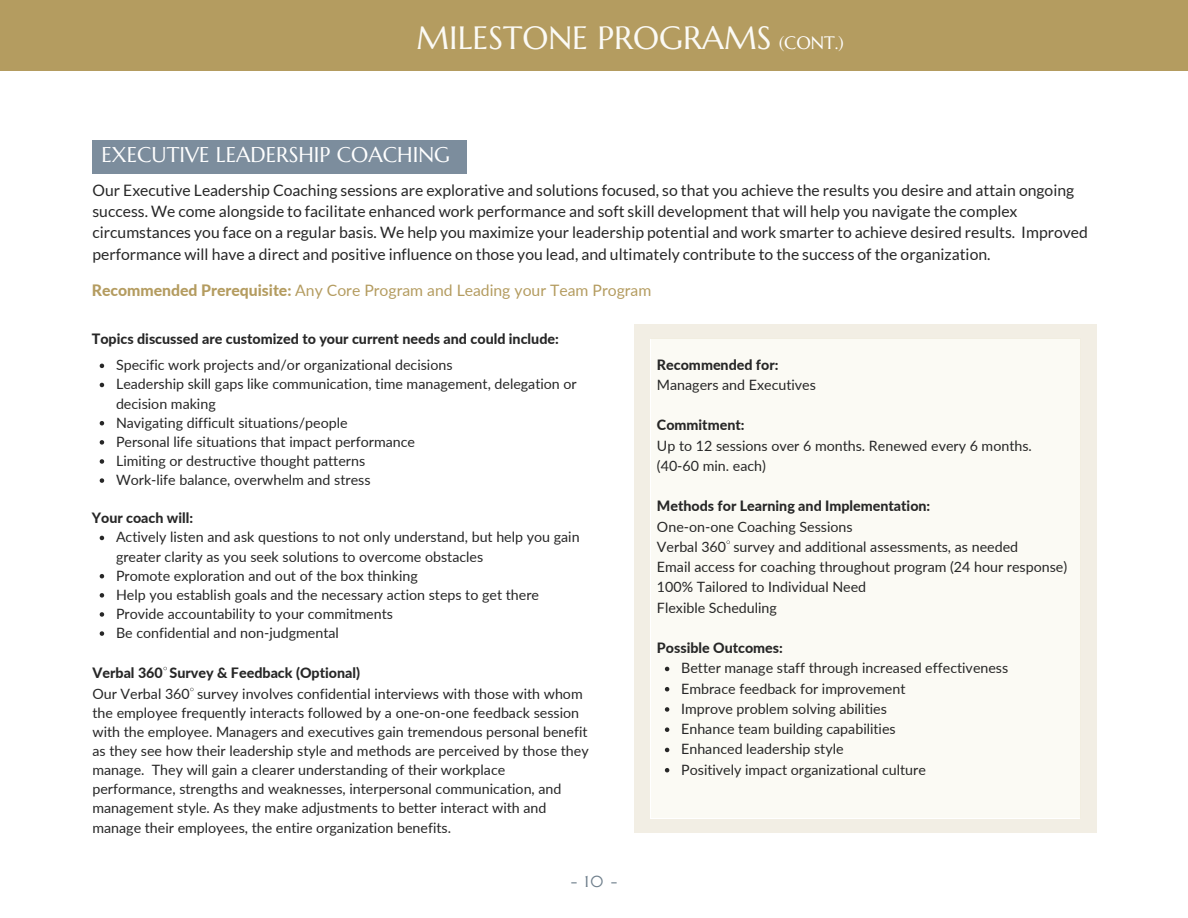
<style>
.page{position:relative;width:1188px;height:918px;background:#fff}
.page>*{position:absolute;margin:0;border:0;box-sizing:border-box;transform-origin:0 0}
.t1{font:32.25px "Marcellus";color:#fbfaf5}
.t2{font:21.3px "Marcellus";color:#fff}
.t3{font:18px "Marcellus";color:#fff}
.t4{font:16.05px "Marcellus";color:#70808d}
.t5{font:15.75px/21.3px "Lato";color:#272727}
.t6{font:15.75px "Lato";color:#b49c60}
.t7{font:14.25px/19.2px "Lato";color:#272727}
.t8{font:800 14.25px "Lato";color:#272727}
.s1{font-weight:800}
</style>
<div class="page">
<div style="left:634px;top:325px;width:462px;height:508px;background:#f2eee4"></div>
<div style="left:651px;top:338px;width:429px;height:480px;background:#fbfaf4"></div>
<div style="left:0;top:0;width:1188px;height:71px;background:#b49c60"></div>
<div style="left:92px;top:140px;width:374px;height:34px;background:#7c8d9d"></div>
<svg style="left:665px;top:667px;width:4px;height:4px"></svg>
<svg style="left:665px;top:687px;width:4px;height:4px"></svg>
<svg style="left:665px;top:707px;width:4px;height:5px"></svg>
<svg style="left:665px;top:727px;width:4px;height:5px"></svg>
<svg style="left:665px;top:748px;width:4px;height:4px"></svg>
<svg style="left:665px;top:768px;width:4px;height:4px"></svg>
<svg style="left:100px;top:536px;width:4px;height:4px"></svg>
<svg style="left:100px;top:574px;width:4px;height:4px"></svg>
<svg style="left:100px;top:593px;width:4px;height:5px"></svg>
<svg style="left:100px;top:612px;width:4px;height:5px"></svg>
<svg style="left:100px;top:631px;width:4px;height:5px"></svg>
<svg style="left:100px;top:364px;width:4px;height:4px"></svg>
<svg style="left:100px;top:383px;width:4px;height:4px"></svg>
<svg style="left:100px;top:421px;width:4px;height:4px"></svg>
<svg style="left:100px;top:440px;width:4px;height:5px"></svg>
<svg style="left:100px;top:459px;width:4px;height:5px"></svg>
<svg style="left:100px;top:478px;width:4px;height:5px"></svg>
<p class="t1" style="left:416px;top:17px;width:357px">MILESTONE PROGRAMS</p>
<p class="t3" style="left:779px;top:32px;width:67px">(CONT.)</p>
<p class="t2" style="left:102px;top:142px;width:350px">EXECUTIVE LEADERSHIP COACHING</p>
<p class="t5" style="left:92px;top:179px;width:997px">Our Executive Leadership Coaching sessions are explorative and solutions focused, so that you achieve the results you desire and attain ongoing success. We come alongside to facilitate enhanced work performance and soft skill development that will help you navigate the complex circumstances you face on a regular basis. We help you maximize your leadership potential and work smarter to achieve desired results. Improved performance will have a direct and positive influence on those you lead, and ultimately contribute to the success of the organization.</p>
<p class="t6" style="left:92px;top:280px;width:561px"><span class="s1">Recommended Prerequisite:</span> Any Core Program and Leading your Team Program</p>
<p class="t8" style="left:92px;top:330px;width:469px">Topics discussed are customized to your current needs and could include:</p>
<p class="t7" style="left:116px;top:355px;width:338px">Specific work projects and/or organizational decisions</p>
<p class="t7" style="left:116px;top:374px;width:462px">Leadership skill gaps like communication, time management, delegation or decision making</p>
<p class="t7" style="left:116px;top:413px;width:233px">Navigating difficult situations/people</p>
<p class="t7" style="left:116px;top:432px;width:301px">Personal life situations that impact performance</p>
<p class="t7" style="left:116px;top:451px;width:251px">Limiting or destructive thought patterns</p>
<p class="t7" style="left:116px;top:470px;width:256px">Work-life balance, overwhelm and stress</p>
<p class="t8" style="left:92px;top:509px;width:103px">Your coach will:</p>
<p class="t7" style="left:116px;top:527px;width:465px">Actively listen and ask questions to not only understand, but help you gain greater clarity as you seek solutions to overcome obstacles</p>
<p class="t7" style="left:116px;top:566px;width:303px">Promote exploration and out of the box thinking</p>
<p class="t7" style="left:116px;top:585px;width:425px">Help you establish goals and the necessary action steps to get there</p>
<p class="t7" style="left:116px;top:604px;width:279px">Provide accountability to your commitments</p>
<p class="t7" style="left:116px;top:623px;width:224px">Be confidential and non-judgmental</p>
<p class="t8" style="left:92px;top:664px;width:269px">Verbal 360 Survey &amp; Feedback (Optional)</p>
<p class="t7" style="left:92px;top:684px;width:498px">Our Verbal 360 survey involves confidential interviews with those with whom the employee frequently interacts followed by a one-on-one feedback session with the employee. Managers and executives gain tremendous personal benefit as they see how their leadership style and methods are perceived by those they manage. They will gain a clearer understanding of their workplace performance, strengths and weaknesses, interpersonal communication, and management style. As they make adjustments to better interact with and manage their employees, the entire organization benefits.</p>
<p class="t4" style="left:571px;top:871px;width:48px">-10-</p>
<p class="t8" style="left:657px;top:356px;width:123px">Recommended for:</p>
<p class="t7" style="left:657px;top:375px;width:160px">Managers and Executives</p>
<p class="t8" style="left:657px;top:416px;width:89px">Commitment:</p>
<p class="t7" style="left:657px;top:436px;width:376px">Up to 12 sessions over 6 months. Renewed every 6 months.</p>
<p class="t7" style="left:657px;top:456px;width:110px">(40-60 min. each)</p>
<p class="t8" style="left:657px;top:497px;width:275px">Methods for Learning and Implementation:</p>
<p class="t7" style="left:657px;top:517px;width:197px">One-on-one Coaching Sessions</p>
<p class="t7" style="left:657px;top:537px;width:363px">Verbal 360 survey and additional assessments, as needed</p>
<p class="t7" style="left:657px;top:557px;width:412px">Email access for coaching throughout program (24 hour response)</p>
<p class="t7" style="left:657px;top:577px;width:211px">100% Tailored to Individual Need</p>
<p class="t7" style="left:657px;top:598px;width:121px">Flexible Scheduling</p>
<p class="t8" style="left:657px;top:639px;width:127px">Possible Outcomes:</p>
<p class="t7" style="left:681px;top:658px;width:329px">Better manage staff through increased effectiveness</p>
<p class="t7" style="left:681px;top:679px;width:226px">Embrace feedback for improvement</p>
<p class="t7" style="left:681px;top:699px;width:207px">Improve problem solving abilities</p>
<p class="t7" style="left:681px;top:719px;width:216px">Enhance team building capabilities</p>
<p class="t7" style="left:681px;top:739px;width:164px">Enhanced leadership style</p>
<p class="t7" style="left:681px;top:760px;width:246px">Positively impact organizational culture</p>
</div>
